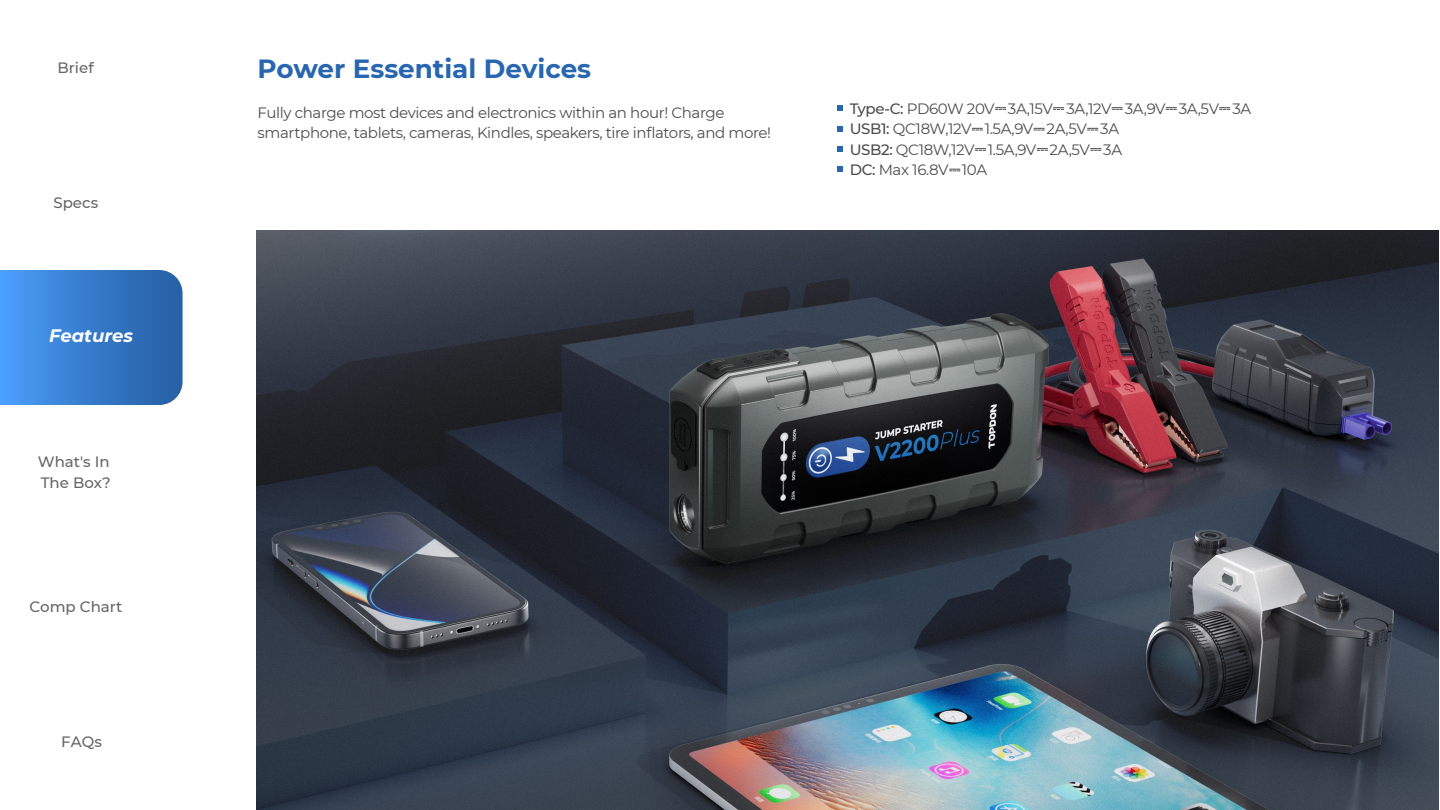
<style>
.page{position:relative;width:1440px;height:810px;background:#fff}
.page>*{position:absolute;margin:0;border:0;box-sizing:border-box;transform-origin:0 0}
.t1{font:700 26.25px "Montserrat";color:#2866b0}
.t2{font:italic 700 18px "Montserrat";color:#fff}
.t3{font:15px/20.2px "Montserrat";letter-spacing:-.025em;color:#4d4d4d}
.t4{font:500 15px/21.6px "Montserrat";color:#666}
.s1{font-weight:500}
</style>
<div class="page">
<img style="left:257px;top:231px;width:1182px;height:579px">
<svg style="left:0;top:270px;width:183px;height:135px;background:#397ece"></svg>
<svg style="left:837px;top:106px;width:5px;height:5px"></svg>
<svg style="left:837px;top:126px;width:5px;height:5px"></svg>
<svg style="left:837px;top:147px;width:5px;height:5px"></svg>
<svg style="left:837px;top:167px;width:5px;height:5px"></svg>
<svg style="left:995px;top:107px;width:11px;height:3px"></svg>
<svg style="left:972px;top:128px;width:11px;height:3px"></svg>
<svg style="left:975px;top:148px;width:11px;height:3px"></svg>
<svg style="left:949px;top:169px;width:11px;height:2px"></svg>
<svg style="left:1037px;top:148px;width:11px;height:3px"></svg>
<svg style="left:1090px;top:148px;width:11px;height:3px"></svg>
<svg style="left:1034px;top:128px;width:11px;height:3px"></svg>
<svg style="left:1087px;top:128px;width:11px;height:3px"></svg>
<svg style="left:1053px;top:107px;width:11px;height:3px"></svg>
<svg style="left:1112px;top:107px;width:11px;height:3px"></svg>
<svg style="left:1166px;top:107px;width:11px;height:3px"></svg>
<svg style="left:1219px;top:107px;width:11px;height:3px"></svg>
<p class="t4" style="left:57px;top:56px;width:38px">Brief</p>
<p class="t4" style="left:53px;top:191px;width:46px">Specs</p>
<p class="t2" style="left:49px;top:323px;width:86px">Features</p>
<p class="t4" style="left:38px;top:450px;width:74px">What's In<br>The Box?</p>
<p class="t4" style="left:29px;top:596px;width:94px">Comp Chart</p>
<p class="t4" style="left:61px;top:730px;width:42px">FAQs</p>
<h1 class="t1" style="left:258px;top:49px;width:335px">Power Essential Devices</h1>
<p class="t3" style="left:258px;top:102px;width:515px">Fully charge most devices and electronics within an hour! Charge smartphone, tablets, cameras, Kindles, speakers, tire inflators, and more!</p>
<p class="t3" style="left:850px;top:98px;width:403px"><span class="s1">Type-C:</span> PD60W 20V 3A,15V 3A,12V 3A,9V 3A,5V 3A<br><span class="s1">USB1:</span> QC18W,12V 1.5A,9V 2A,5V 3A<br><span class="s1">USB2:</span> QC18W,12V 1.5A,9V 2A,5V 3A<br><span class="s1">DC:</span> Max 16.8V 10A</p>
</div>
